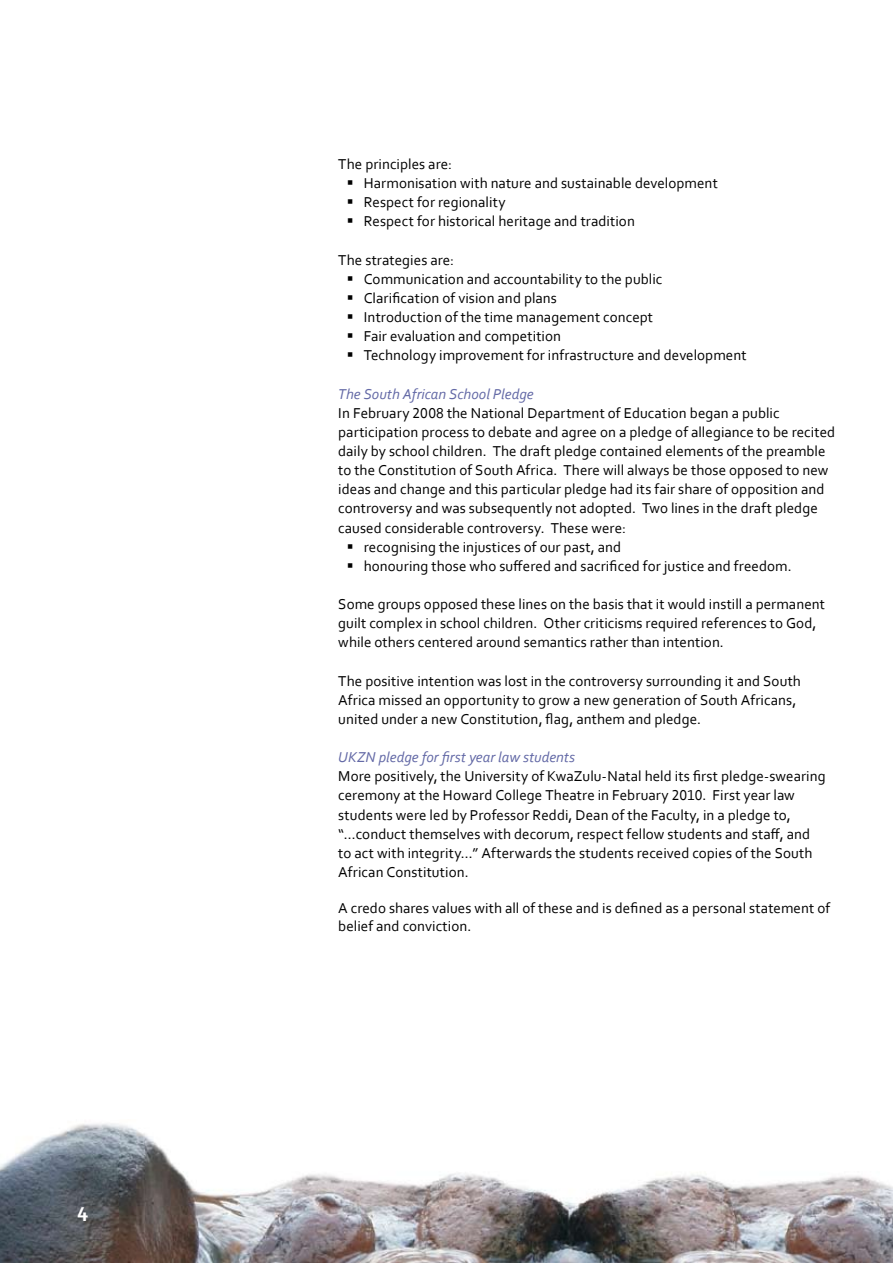
<style>
.page{position:relative;width:893px;height:1263px;background:#fff}
.page>*{position:absolute;margin:0;border:0;box-sizing:border-box;transform-origin:0 0}
.t1{font:700 21px "Corbel";color:#fff}
.t2{font:15px/19.2px "Corbel";letter-spacing:.005em;color:#000}
.t3{font:italic 15px "Corbel";letter-spacing:.005em;color:#6369a6}
</style>
<div class="page">
<img style="left:0;top:1123px;width:893px;height:140px">
<h1 class="t1" style="left:77px;top:1201px;width:13px">4</h1>
<p class="t2" style="left:364px;top:154px;width:356px;text-indent:-26px">The principles are:<br>Harmonisation with nature and sustainable development Respect for regionality<br>Respect for historical heritage and tradition</p>
<p class="t2" style="left:364px;top:250px;width:384px;text-indent:-26px">The strategies are:<br>Communication and accountability to the public<br>Clarification of vision and plans<br>Introduction of the time management concept<br>Fair evaluation and competition<br>Technology improvement for infrastructure and development</p>
<p class="t3" style="left:338px;top:384px;width:197px">The South African School Pledge</p>
<p class="t2" style="left:338px;top:403px;width:443px">In February 2008 the National Department of Education began a public</p>
<p class="t2" style="left:338px;top:422px;width:498px">participation process to debate and agree on a pledge of allegiance to be recited</p>
<p class="t2" style="left:338px;top:441px;width:489px">daily by school children. The draft pledge contained elements of the preamble</p>
<p class="t2" style="left:338px;top:460px;width:492px">to the Constitution of South Africa. There will always be those opposed to new</p>
<p class="t2" style="left:338px;top:479px;width:488px">ideas and change and this particular pledge had its fair share of opposition and</p>
<p class="t2" style="left:338px;top:498px;width:481px">controversy and was subsequently not adopted. Two lines in the draft pledge</p>
<p class="t2" style="left:338px;top:518px;width:289px">caused considerable controversy. These were:</p>
<p class="t2" style="left:364px;top:537px;width:259px">recognising the injustices of our past, and</p>
<p class="t2" style="left:364px;top:556px;width:429px">honouring those who suffered and sacrificed for justice and freedom.</p>
<p class="t2" style="left:338px;top:594px;width:488px">Some groups opposed these lines on the basis that it would instill a permanent guilt complex in school children. Other criticisms required references to God, while others centered around semantics rather than intention.</p>
<p class="t2" style="left:338px;top:671px;width:464px">The positive intention was lost in the controversy surrounding it and South<br>Africa missed an opportunity to grow a new generation of South Africans, united under a new Constitution, flag, anthem and pledge.</p>
<p class="t3" style="left:338px;top:748px;width:238px">UKZN pledge for first year law students</p>
<p class="t2" style="left:338px;top:766px;width:489px">More positively, the University of KwaZulu-Natal held its first pledge-swearing ceremony at the Howard College Theatre in February 2010. First year law students were led by Professor Reddi, Dean of the Faculty, in a pledge to, “…conduct themselves with decorum, respect fellow students and staff, and to act with integrity…” Afterwards the students received copies of the South African Constitution.</p>
<p class="t2" style="left:338px;top:899px;width:493px;line-height:18px">A credo shares values with all of these and is defined as a personal statement of belief and conviction.</p>
</div>
